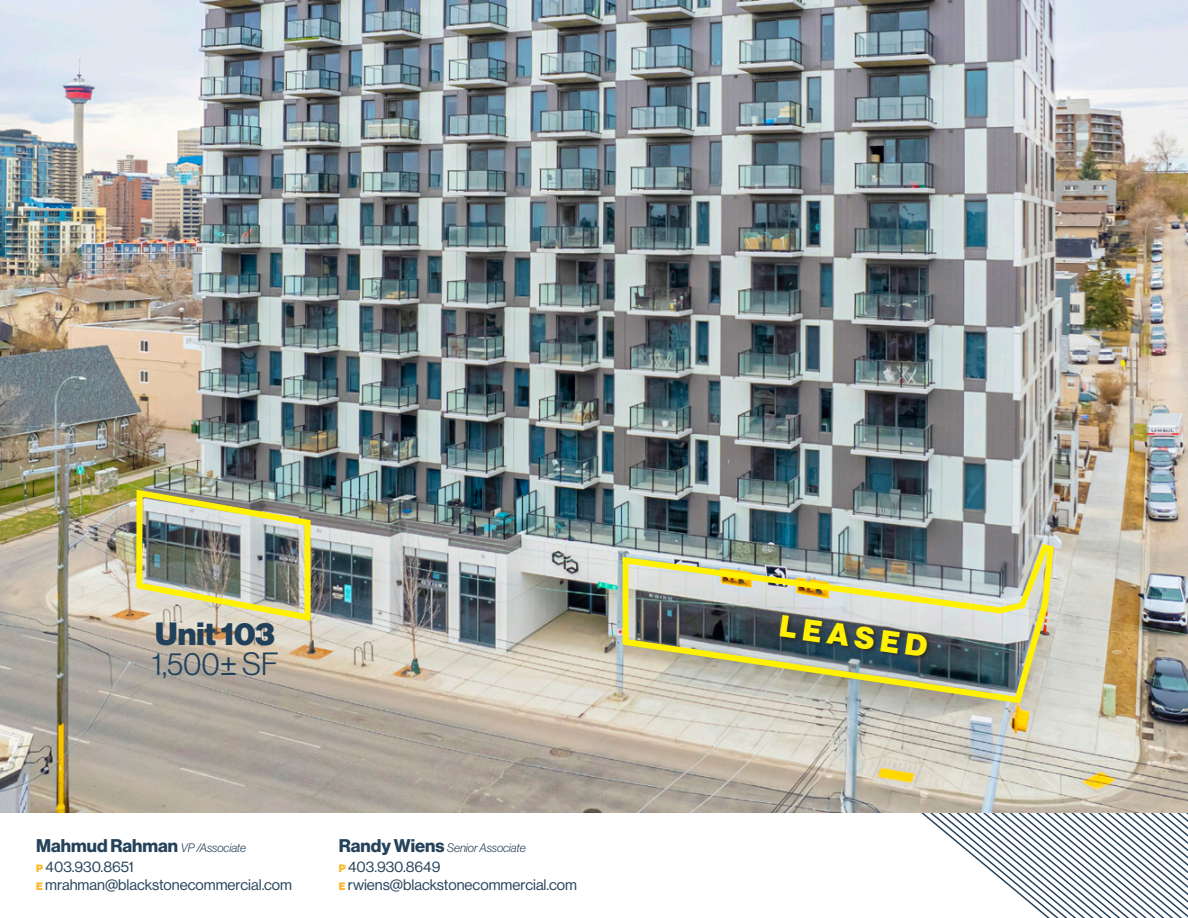
<style>
.page{position:relative;width:1188px;height:918px;background:#fff}
.page>*{position:absolute;margin:0;border:0;box-sizing:border-box;transform-origin:0 0}
.t1{font:31.5px "N Haas Grotesk DS Pro 45 Lt";color:#21415b}
.t2{font:31.5px "N Haas Grotesk DS Pro 95 Blk";color:#21415b}
.t3{font:30px "N Haas Grotesk DS Pro 95 Blk";color:#fff101}
.t4{font:18px "N Haas Grotesk DS Pro 75 Bd";color:#25425b}
.t5{font:15px/18px "N Haas Grotesk DS Pro 55 Rg";color:#25425b}
.t6{font:12px "N Haas Grotesk DS Pro 46 Lt It";color:#25425b}
.s1{font-family:"N Haas Grotesk DS Pro 55 Rg"}
.s2{font-family:"N Haas Grotesk DS Pro 46 Lt It";font-size:12px}
.s3{font-family:"N Haas Grotesk DS Pro 95 Blk";font-size:10.5px;color:#fcb828}
.s4{font-family:"N Haas Grotesk DS Pro 75 Bd";font-size:18px}
</style>
<div class="page">
<svg style="left:913px;top:812px;width:275px;height:106px"></svg>
<img style="left:0;top:0;width:1188px;height:812px">
<img style="left:619px;top:540px;width:438px;height:185px">
<img style="left:133px;top:0;width:182px;height:813px">
<div style="left:778px;top:613px;width:156px;height:49px;background:#231f20;opacity:.75"></div>
<p class="t2" style="left:155px;top:616px;width:121px">Unit 103</p>
<p class="t1" style="left:152px;top:647px;width:128px">1,500<span class="s1">±</span> SF</p>
<p class="t4" style="left:36px;top:835px;width:211px">Mahmud Rahman <span class="s2">VP /Associate</span></p>
<p class="t5" style="left:36px;top:858px;width:257px"><span class="s3">P</span> 403.930.8651<br><span class="s3">E</span> mrahman@blackstonecommercial.com</p>
<p class="t6" style="left:339px;top:841px;width:188px"><span class="s4">Randy Wiens</span> Senior Associate</p>
<p class="t5" style="left:339px;top:858px;width:240px"><span class="s3">P</span> 403.930.8649<br><span class="s3">E</span> rwiens@blackstonecommercial.com</p>
<p class="t3" style="left:782px;top:608px;width:150px;rotate:8deg">LEASED</p>
</div>
